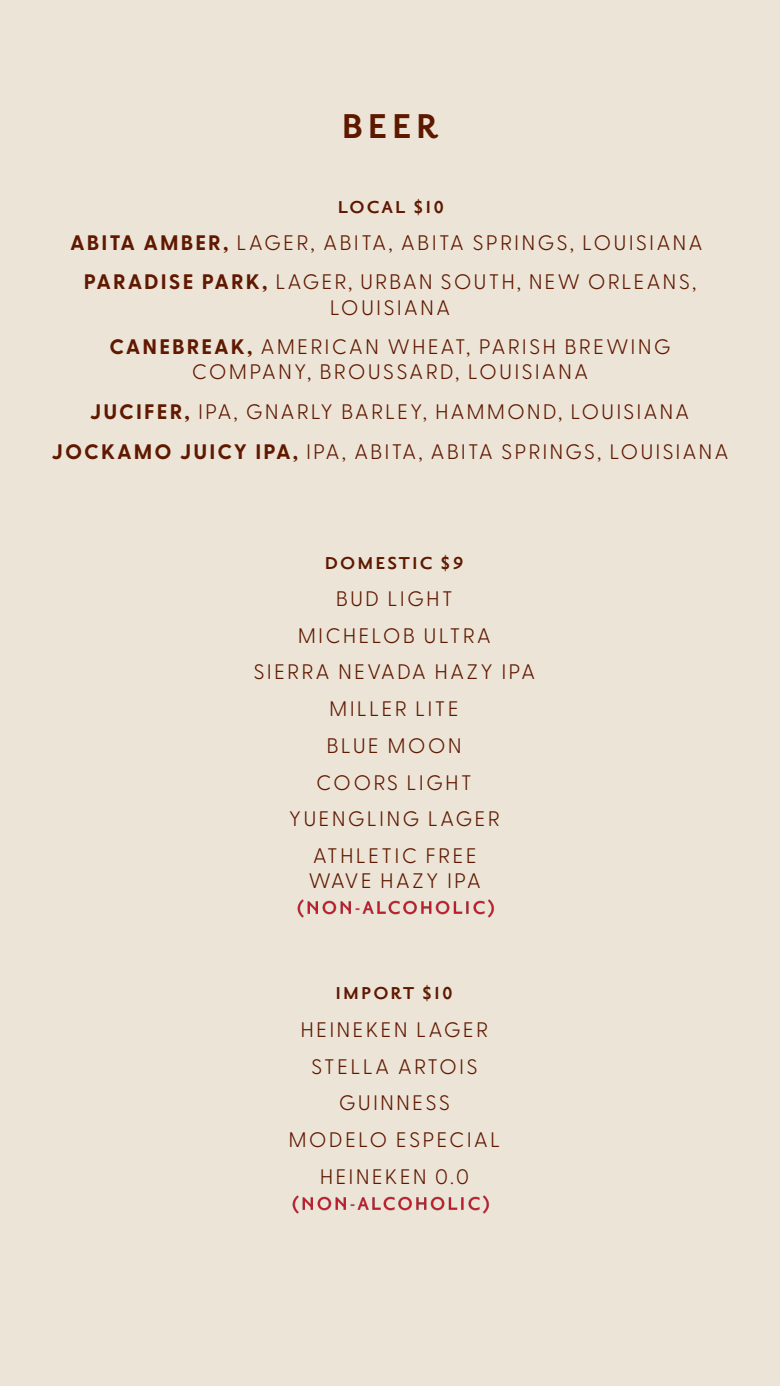
<style>
.page{position:relative;width:780px;height:1386px;background:#fff}
.page>*{position:absolute;margin:0;border:0;box-sizing:border-box;transform-origin:0 0}
.t1{font:700 42px "Priori Sans OT";color:#5f1800}
.t2{font:300 21px/36.8px "Greycliff CF";letter-spacing:.1em;color:#601800;text-align:center}
.t3{font:700 21px "Priori Sans OT";letter-spacing:.1em;color:#5f1800}
.s1{font-weight:700}
</style>
<div class="page">
<div style="left:0;top:0;width:779px;height:1386px;background:#ece5d7"></div>
<img style="left:292px;top:1195px;width:198px;height:19px">
<img style="left:297px;top:899px;width:198px;height:19px">
<h1 class="t1" style="left:341px;top:104px;width:98px">BEER</h1>
<p class="t3" style="left:338px;top:196px;width:108px">LOCAL $10</p>
<p class="t2" style="left:70px;top:221px;width:634px;line-height:39.4px"><span class="s1">ABITA AMBER,</span> LAGER, ABITA, ABITA SPRINGS, LOUISIANA<br><span class="s1">PARADISE PARK,</span> LAGER, URBAN SOUTH, NEW ORLEANS,</p>
<p class="t2" style="left:109px;top:286px;width:562px;line-height:39px">LOUISIANA<br><span class="s1">CANEBREAK,</span> AMERICAN WHEAT, PARISH BREWING</p>
<p class="t2" style="left:51px;top:350px;width:678px;line-height:39.9px">COMPANY, BROUSSARD, LOUISIANA<br><span class="s1">JUCIFER,</span> IPA, GNARLY BARLEY, HAMMOND, LOUISIANA<br><span class="s1">JOCKAMO JUICY IPA,</span> IPA, ABITA, ABITA SPRINGS, LOUISIANA</p>
<p class="t3" style="left:325px;top:552px;width:140px">DOMESTIC $9</p>
<p class="t2" style="left:253px;top:578px;width:283px">BUD LIGHT<br>MICHELOB ULTRA<br>SIERRA NEVADA HAZY IPA<br>MILLER LITE<br>BLUE MOON<br>COORS LIGHT<br>YUENGLING LAGER<br>ATHLETIC FREE</p>
<p class="t2" style="left:308px;top:861px;width:174px">WAVE HAZY IPA</p>
<p class="t3" style="left:335px;top:981px;width:119px">IMPORT $10</p>
<p class="t2" style="left:288px;top:1009px;width:213px">HEINEKEN LAGER<br>STELLA ARTOIS<br>GUINNESS<br>MODELO ESPECIAL<br>HEINEKEN 0.0</p>
</div>
